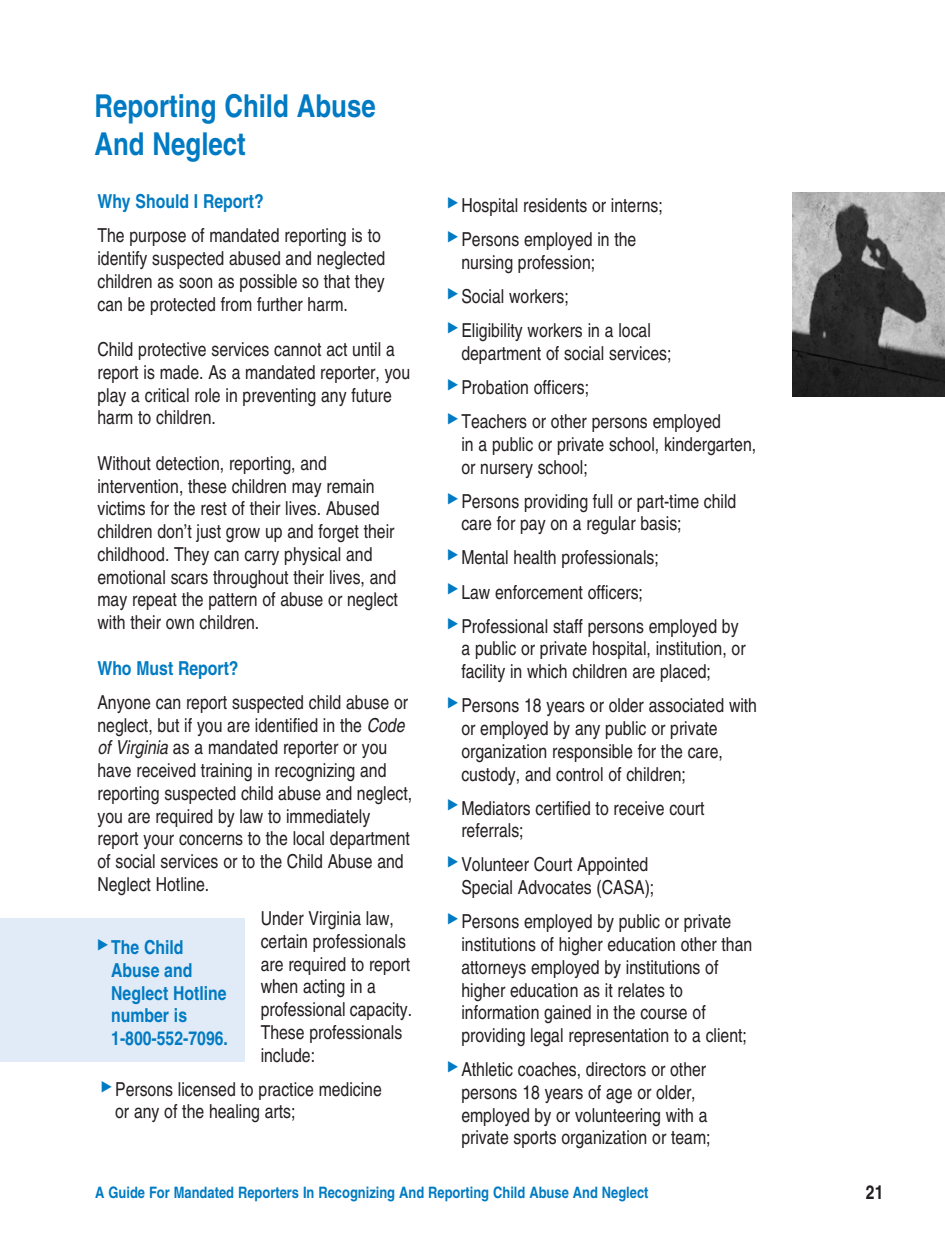
<style>
.page{position:relative;width:945px;height:1260px;background:#fff}
.page>*{position:absolute;margin:0;border:0;box-sizing:border-box;transform-origin:0 0}
.Section_heading{font:700 condensed 31.5px/37.8px "Helvetica";color:#007bc3}
.bullet{font:condensed 19.25px/22.8px "Helvetica";color:#231f20}
.Body{font:condensed 19.25px/22.8px "Helvetica";color:#231f20}
.bullet-2{font:700 condensed 19.25px/22.8px "Helvetica";color:#007bc3}
.Subhead_1{font:700 condensed 19.25px "Helvetica";color:#007bc3}
.t1{font:700 condensed 19.25px "Helvetica";color:#231f20}
.footer_right{font:700 condensed 15.75px "Helvetica";color:#007bc3}
.s1{font-style:italic}
</style>
<div class="page">
<div style="left:1px;top:919px;width:244px;height:143px;background:#e1ebf7"></div>
<img style="left:793px;top:193px;width:152px;height:203px">
<p class="Section_heading" style="left:94px;top:87px;width:283px">Reporting Child Abuse<br>And Neglect</p>
<p class="Subhead_1" style="left:97px;top:190px;width:168px">Why Should I Report?</p>
<p class="Body" style="left:97px;top:224px;width:289px">The purpose of mandated reporting is to identify suspected abused and neglected children as soon as possible so that they can be protected from further harm.</p>
<p class="Body" style="left:97px;top:338px;width:314px">Child protective services cannot act until a report is made. As a mandated reporter, you play a critical role in preventing any future harm to children.</p>
<p class="Body" style="left:97px;top:452px;width:302px">Without detection, reporting, and intervention, these children may remain victims for the rest of their lives. Abused children don’t just grow up and forget their childhood. They can carry physical and emotional scars throughout their lives, and may repeat the pattern of abuse or neglect with their own children.</p>
<p class="Subhead_1" style="left:97px;top:656px;width:143px">Who Must Report?</p>
<p class="Body" style="left:97px;top:691px;width:316px">Anyone can report suspected child abuse or neglect, but if you are identified in the <span class="s1">Code of Virginia</span> as a mandated reporter or you have received training in recognizing and reporting suspected child abuse and neglect, you are required by law to immediately report your concerns to the local department of social services or to the Child Abuse and Neglect Hotline.</p>
<p class="bullet" style="left:261px;top:907px;width:153px">Under Virginia law, certain professionals are required to report when acting in a professional capacity.<br>These professionals include:</p>
<p class="bullet" style="left:115px;top:1077px;width:268px">Persons licensed to practice medicine or any of the healing arts;</p>
<p class="bullet-2" style="left:111px;top:936px;width:118px">The Child<br>Abuse and<br>Neglect Hotline number is<br>1-800-552-7096.</p>
<p class="bullet" style="left:461px;top:194px;width:203px">Hospital residents or interns;</p>
<p class="bullet" style="left:461px;top:228px;width:177px">Persons employed in the nursing profession;</p>
<p class="bullet" style="left:461px;top:285px;width:109px">Social workers;</p>
<p class="bullet" style="left:461px;top:319px;width:212px">Eligibility workers in a local department of social services;</p>
<p class="bullet" style="left:461px;top:376px;width:129px">Probation officers;</p>
<p class="bullet" style="left:461px;top:410px;width:296px">Teachers or other persons employed<br>in a public or private school, kindergarten, or nursery school;</p>
<p class="bullet" style="left:461px;top:489px;width:277px">Persons providing full or part-time child care for pay on a regular basis;</p>
<p class="bullet" style="left:461px;top:546px;width:199px">Mental health professionals;</p>
<p class="bullet" style="left:461px;top:580px;width:183px">Law enforcement officers;</p>
<p class="bullet" style="left:461px;top:615px;width:286px">Professional staff persons employed by a public or private hospital, institution, or facility in which children are placed;</p>
<p class="bullet" style="left:461px;top:694px;width:297px">Persons 18 years or older associated with or employed by any public or private organization responsible for the care, custody, and control of children;</p>
<p class="bullet" style="left:461px;top:796px;width:245px">Mediators certified to receive court referrals;</p>
<p class="bullet" style="left:461px;top:853px;width:194px">Volunteer Court Appointed<br>Special Advocates (CASA);</p>
<p class="bullet" style="left:461px;top:910px;width:292px">Persons employed by public or private institutions of higher education other than attorneys employed by institutions of higher education as it relates to information gained in the course of providing legal representation to a client;</p>
<p class="bullet" style="left:461px;top:1058px;width:251px">Athletic coaches, directors or other persons 18 years of age or older, employed by or volunteering with a private sports organization or team;</p>
<p class="footer_right" style="left:95px;top:1183px;width:555px">A Guide For Mandated Reporters In Recognizing And Reporting Child Abuse And Neglect</p>
<p class="t1" style="left:866px;top:1181px;width:19px">21</p>
</div>
